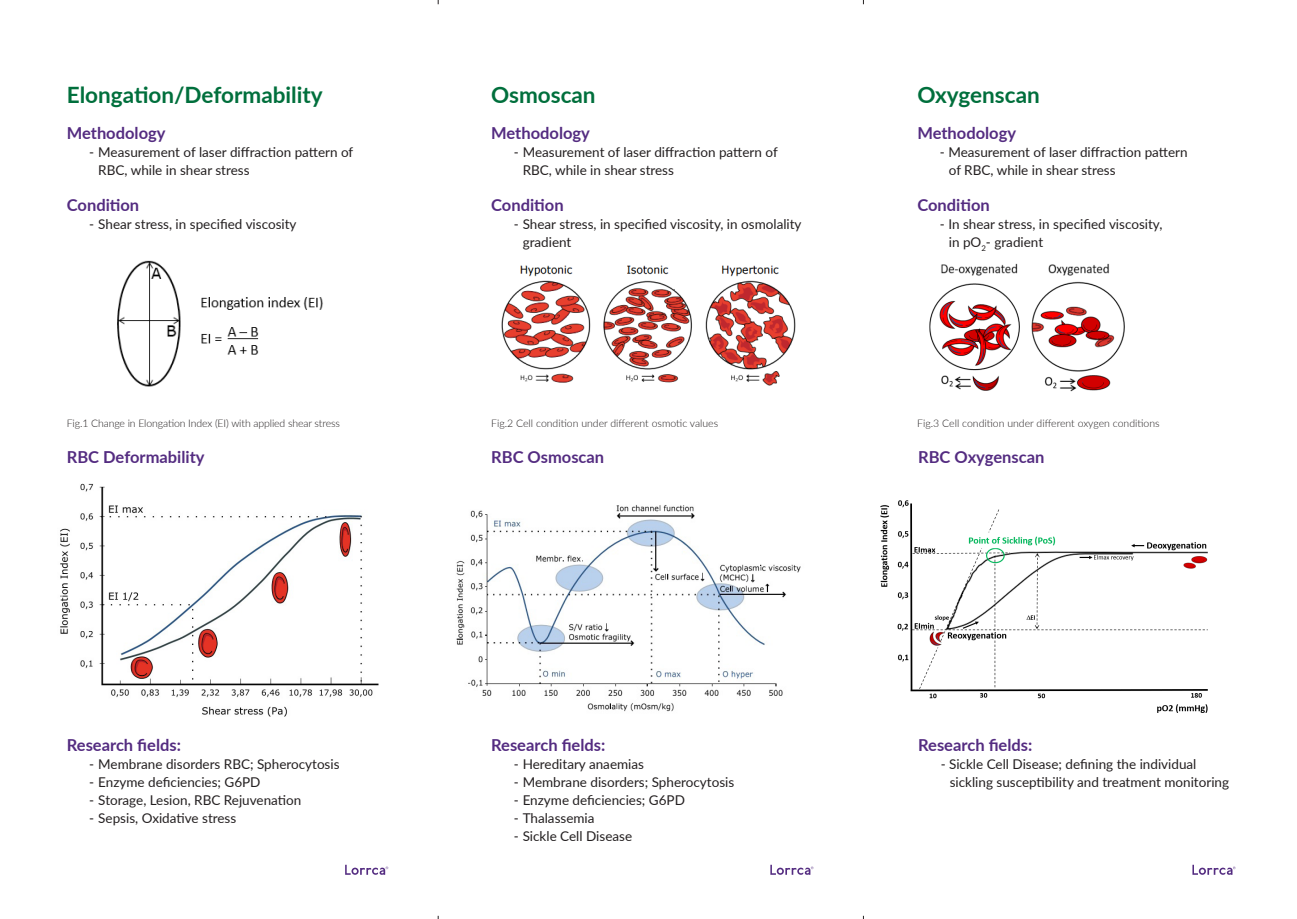
<style>
.page{position:relative;width:1297px;height:919px;background:#fff}
.page>*{position:absolute;margin:0;border:0;box-sizing:border-box;transform-origin:0 0}
.Geen_afstand{font:700 22.5px "Lato";color:#006f3c}
.Geen_afstand-2{font:700 16.5px "Lato";color:#542c81}
.lijst{font:13.5px/18px "Lato";color:#231f20}
.Geen_afstand-3{font:13.5px/18px "Lato";color:#231f20}
.Geen_afstand-4{font:300 10.5px "Lato";letter-spacing:-.01em;color:#231f20}
.bijsc{font:300 10.5px "Lato";color:#231f20}
</style>
<div class="page">
<img style="left:456px;top:505px;width:345px;height:207px">
<img style="left:501px;top:265px;width:90px;height:118px">
<img style="left:603px;top:265px;width:89px;height:118px">
<img style="left:705px;top:265px;width:91px;height:121px">
<img style="left:117px;top:260px;width:206px;height:127px">
<img style="left:60px;top:483px;width:319px;height:234px">
<svg style="left:770px;top:864px;width:43px;height:10px"></svg>
<svg style="left:345px;top:864px;width:43px;height:10px"></svg>
<svg style="left:1192px;top:864px;width:43px;height:10px"></svg>
<img style="left:929px;top:263px;width:91px;height:128px">
<img style="left:1031px;top:263px;width:94px;height:129px">
<img style="left:929px;top:264px;width:188px;height:15px">
<img style="left:1057px;top:376px;width:19px;height:8px">
<img style="left:880px;top:500px;width:328px;height:213px">
<p class="Geen_afstand" style="left:67px;top:78px;width:257px">Elongation/Deformability</p>
<p class="Geen_afstand-2" style="left:67px;top:121px;width:100px">Methodology</p>
<p class="lijst" style="left:98px;top:142px;width:257px;text-indent:-9px">- Measurement of laser diffraction pattern of<br>RBC, while in shear stress</p>
<p class="Geen_afstand-2" style="left:67px;top:193px;width:74px">Condition</p>
<p class="lijst" style="left:89px;top:214px;width:209px">- Shear stress, in specified viscosity</p>
<p class="Geen_afstand-4" style="left:67px;top:416px;width:275px">Fig.1 Change in Elongation Index (EI) with applied shear stress</p>
<p class="Geen_afstand-2" style="left:67px;top:445px;width:139px">RBC Deformability</p>
<p class="Geen_afstand-2" style="left:67px;top:733px;width:116px">Research fields:</p>
<p class="lijst" style="left:89px;top:754px;width:252px">- Membrane disorders RBC; Spherocytosis</p>
<p class="lijst" style="left:89px;top:772px;width:173px">- Enzyme deficiencies; G6PD</p>
<p class="lijst" style="left:89px;top:790px;width:214px">- Storage, Lesion, RBC Rejuvenation</p>
<p class="lijst" style="left:89px;top:808px;width:148px">- Sepsis, Oxidative stress</p>
<p class="Geen_afstand" style="left:491px;top:78px;width:106px">Osmoscan</p>
<p class="Geen_afstand-2" style="left:491px;top:121px;width:100px">Methodology</p>
<p class="lijst" style="left:523px;top:142px;width:257px;text-indent:-9px">- Measurement of laser diffraction pattern of<br>RBC, while in shear stress</p>
<p class="Geen_afstand-2" style="left:491px;top:193px;width:74px">Condition</p>
<p class="lijst" style="left:523px;top:214px;width:280px;text-indent:-9px">- Shear stress, in specified viscosity, in osmolality gradient</p>
<p class="bijsc" style="left:491px;top:416px;width:228px">Fig.2 Cell condition under different osmotic values</p>
<p class="Geen_afstand-2" style="left:491px;top:445px;width:115px">RBC Osmoscan</p>
<p class="Geen_afstand-2" style="left:491px;top:733px;width:116px">Research fields:</p>
<p class="lijst" style="left:514px;top:754px;width:132px">- Hereditary anaemias</p>
<p class="lijst" style="left:514px;top:772px;width:222px">- Membrane disorders; Spherocytosis</p>
<p class="lijst" style="left:514px;top:790px;width:173px">- Enzyme deficiencies; G6PD</p>
<p class="lijst" style="left:514px;top:808px;width:82px">- Thalassemia</p>
<p class="lijst" style="left:514px;top:826px;width:120px">- Sickle Cell Disease</p>
<p class="Geen_afstand" style="left:917px;top:78px;width:124px">Oxygenscan</p>
<p class="Geen_afstand-2" style="left:917px;top:121px;width:100px">Methodology</p>
<p class="Geen_afstand-3" style="left:949px;top:142px;width:240px;text-indent:-9px">- Measurement of laser diffraction pattern of RBC, while in shear stress</p>
<p class="Geen_afstand-2" style="left:917px;top:193px;width:74px">Condition</p>
<p class="lijst" style="left:949px;top:214px;width:215px;text-indent:-9px">- In shear stress, in specified viscosity, in pO<sub>2</sub>- gradient</p>
<p class="Geen_afstand-4" style="left:917px;top:416px;width:244px">Fig.3 Cell condition under different oxygen conditions</p>
<p class="Geen_afstand-2" style="left:918px;top:445px;width:128px">RBC Oxygenscan</p>
<p class="Geen_afstand-2" style="left:918px;top:733px;width:116px">Research fields:</p>
<p class="lijst" style="left:950px;top:754px;width:281px;text-indent:-9px">- Sickle Cell Disease; defining the individual sickling susceptibility and treatment monitoring</p>
</div>
